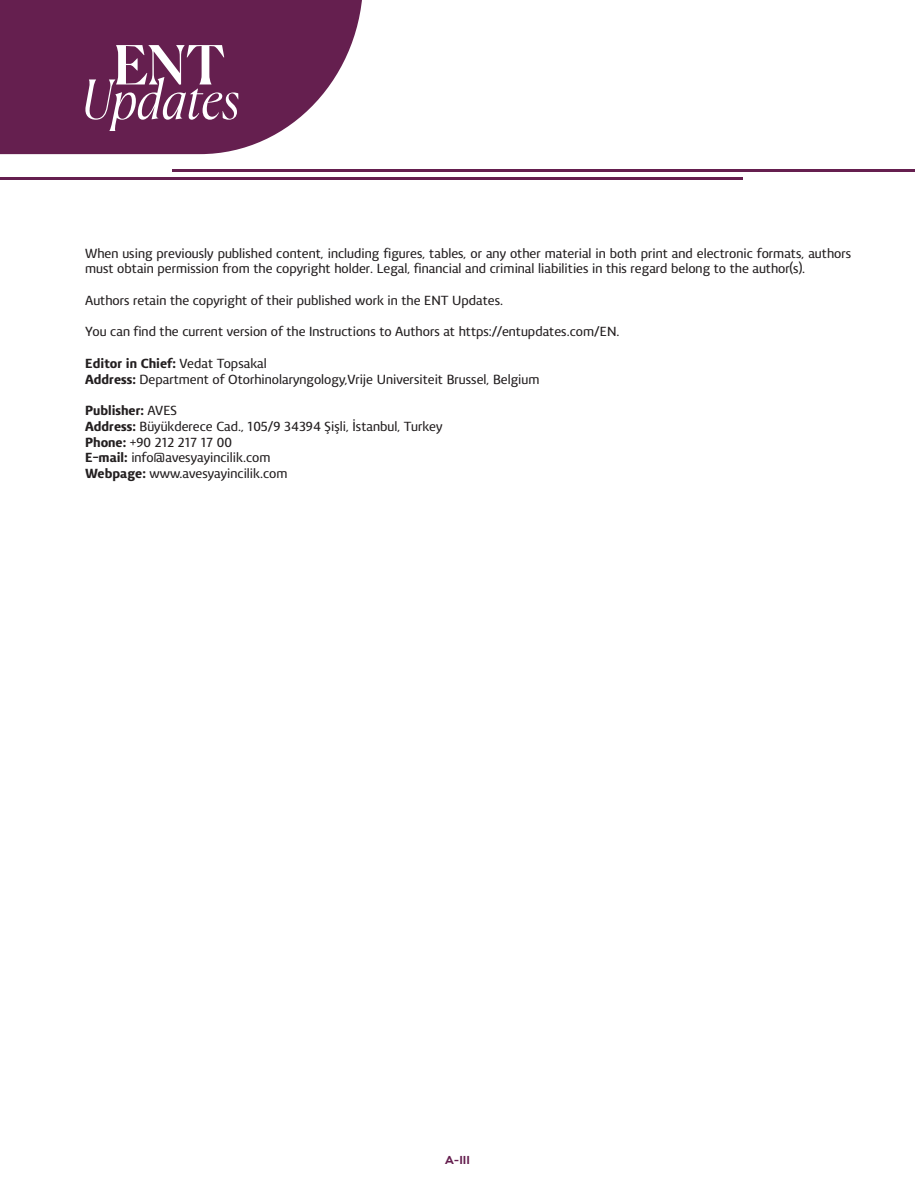
<style>
.page{position:relative;width:915px;height:1191px;background:#fff}
.page>*{position:absolute;margin:0;border:0;box-sizing:border-box;transform-origin:0 0}
.t1{font:italic 300 53.85px "Canela";color:#fff}
.t2{font:500 53.85px "Canela";color:#fff}
.t3{font:600 13.5px/15.8px "Vitali Neue";color:#231f20}
.t4{font:12px "neue Radial A Bold";color:#651f4f}
.s1{font-weight:900}
</style>
<div class="page">
<svg style="left:0;top:0;width:362px;height:154px;fill:#651f4f"></svg>
<hr style="left:0;top:177px;width:742px;height:3px;background:#651f4f">
<hr style="left:172px;top:169px;width:742px;height:3px;background:#651f4f">
<h1 class="t2" style="left:113px;top:23px;width:113px">ENT</h1>
<h1 class="t1" style="left:82px;top:57px;width:159px">Updates</h1>
<p class="t3" style="left:85px;top:245px;width:767px">When using previously published content, including figures, tables, or any other material in both print and electronic formats, authors must obtain permission from the copyright holder. Legal, financial and criminal liabilities in this regard belong to the author(s).</p>
<p class="t3" style="left:85px;top:292px;width:419px">Authors retain the copyright of their published work in the ENT Updates.</p>
<p class="t3" style="left:85px;top:324px;width:535px">You can find the current version of the Instructions to Authors at https://entupdates.com/EN.</p>
<p class="t3" style="left:85px;top:355px;width:456px"><span class="s1">Editor in Chief:</span> Vedat Topsakal<br><span class="s1">Address:</span> Department of Otorhinolaryngology,Vrije Universiteit Brussel, Belgium</p>
<p class="t3" style="left:85px;top:402px;width:359px"><span class="s1">Publisher:</span> AVES<br><span class="s1">Address:</span> Büyükderece Cad., 105/9 34394 Şişli, İstanbul, Turkey <span class="s1">Phone:</span> +90 212 217 17 00<br><span class="s1">E-mail:</span> info@avesyayincilik.com<br><span class="s1">Webpage:</span> www.avesyayincilik.com</p>
<p class="t4" style="left:445px;top:1152px;width:27px">A-III</p>
</div>
